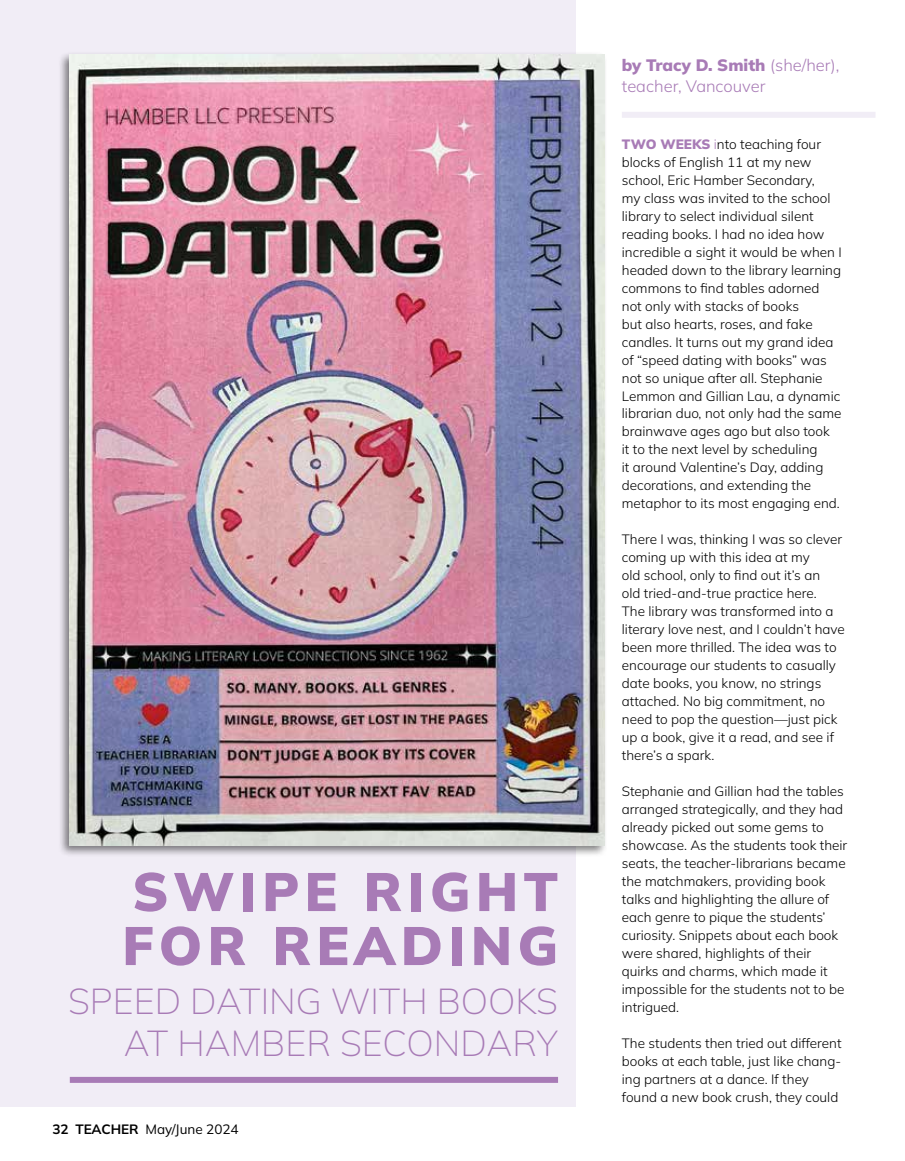
<style>
.page{position:relative;width:905px;height:1161px;background:#fff}
.page>*{position:absolute;margin:0;border:0;box-sizing:border-box;transform-origin:0 0}
.t1{font:900 54px/54px "Mulish";letter-spacing:.1em;color:#a87bb6}
.t2{font:200 36px/42px "Mulish";color:#a87bb6;text-align:right}
.t3{font:200 16.5px/21px "Mulish";color:#a87bb6}
.t4{font:200 13.5px/18px "Mulish";color:#000}
.s1{font-weight:700}
.s2{font-weight:900}
.s3{font-weight:900;color:#a87bb6}
.s4{color:#a87bb6}
</style>
<div class="page">
<div style="left:0;top:0;width:575px;height:1107px;background:#f1edf6"></div>
<div style="left:622px;top:112px;width:253px;height:6px;background:#f1edf6"></div>
<div style="left:70px;top:1077px;width:488px;height:6px;background:#a87bb6"></div>
<div style="left:57px;top:51px;width:550px;height:807px;background:#000;opacity:.5"></div>
<img style="left:70px;top:54px;width:534px;height:791px">
<h1 class="t1" style="left:122px;top:863px;width:437px">SWIPE RIGHT<br>FOR READING</h1>
<h2 class="t2" style="left:68px;top:979px;width:491px">SPEED DATING WITH BOOKS<br>AT HAMBER SECONDARY</h2>
<p class="t4" style="left:52px;top:1120px;width:188px"><span class="s1">32 TEACHER</span> May/June 2024</p>
<p class="t3" style="left:622px;top:54px;width:219px"><span class="s2">by Tracy D. Smith</span> (she/her), teacher, Vancouver</p>
<p class="t4" style="left:622px;top:134px;width:221px"><span class="s3">TWO WEEKS</span> <span class="s4">i</span>nto teaching four blocks of English 11 at my new school, Eric Hamber Secondary,<br>my class was invited to the school library to select individual silent reading books. I had no idea how incredible a sight it would be when I headed down to the library learning commons to find tables adorned not only with stacks of books<br>but also hearts, roses, and fake candles. It turns out my grand idea of “speed dating with books” was not so unique after all. Stephanie<br>Lemmon and Gillian Lau, a dynamic librarian duo, not only had the same brainwave ages ago but also took<br>it to the next level by scheduling<br>it around Valentine’s Day, adding decorations, and extending the metaphor to its most engaging end.</p>
<p class="t4" style="left:622px;top:530px;width:224px">There I was, thinking I was so clever coming up with this idea at my<br>old school, only to find out it’s an<br>old tried-and-true practice here.<br>The library was transformed into a literary love nest, and I couldn’t have been more thrilled. The idea was to encourage our students to casually date books, you know, no strings attached. No big commitment, no need to pop the question—just pick up a book, give it a read, and see if there’s a spark.</p>
<p class="t4" style="left:622px;top:782px;width:227px">Stephanie and Gillian had the tables arranged strategically, and they had already picked out some gems to showcase. As the students took their seats, the teacher-librarians became the matchmakers, providing book talks and highlighting the allure of each genre to pique the students’ curiosity. Snippets about each book were shared, highlights of their quirks and charms, which made it impossible for the students not to be intrigued.</p>
<p class="t4" style="left:622px;top:1034px;width:221px">The students then tried out different books at each table, just like chang&shy;ing partners at a dance. If they found a new book crush, they could</p>
</div>
